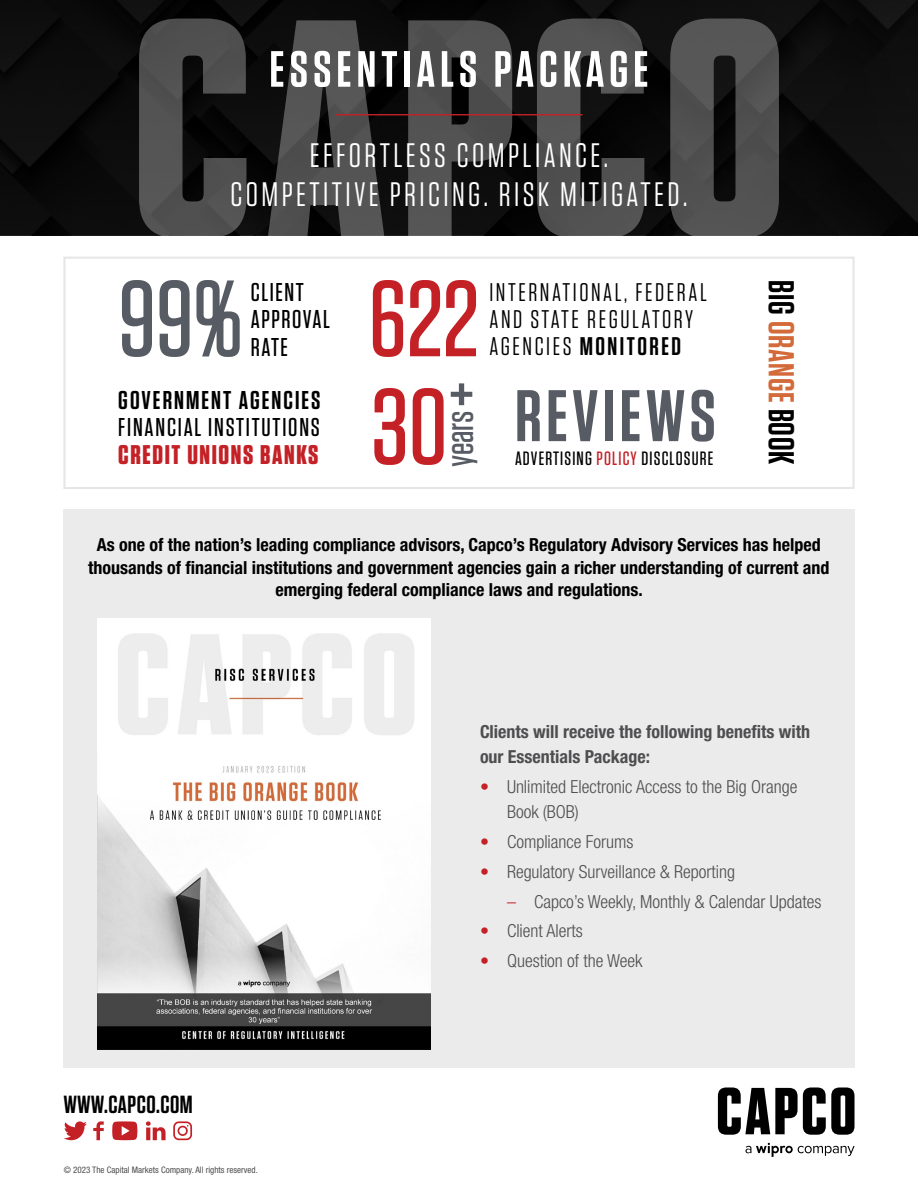
<style>
.page{position:relative;width:918px;height:1188px;background:#fff}
.page>*{position:absolute;margin:0;border:0;box-sizing:border-box;transform-origin:0 0}
.t1{font:500 108px "Tungsten";color:#c42127}
.t2{font:500 108px "Tungsten";color:#575b63}
.t3{font:600 72.9px "Tungsten";letter-spacing:.06em;color:#575b63}
.t4{font:600 50.85px "Tungsten";letter-spacing:.1em;color:#fff}
.t5{font:500 38.55px "Tungsten";letter-spacing:-.005em;color:#575b63}
.t6{font:600 36px "Tungsten";letter-spacing:.02em;color:#000}
.t7{font:33.9px/39.6px "Tungsten";letter-spacing:.1em;color:#fff;text-align:center}
.t8{font:700 27px "Tungsten";letter-spacing:.06em;color:#c42127}
.t9{font:500 25.65px/27.3px "Tungsten";letter-spacing:.07em;color:#000}
.t10{font:600 25.65px "Tungsten";letter-spacing:.08em;color:#000}
.t11{font:25.5px/27.3px "Tungsten";letter-spacing:.1em;color:#000}
.t12{font:600 24.75px "Tungsten";letter-spacing:.02em;color:#000}
.t13{font:500 19.2px "Tungsten";letter-spacing:.06em;color:#000}
.t14{font:700 condensed 18px/22.5px "Helvetica Neue LT Std";color:#000;text-align:center}
.t15{font:300 condensed 18px/25.5px "Helvetica Neue LT Std";color:#4e4e50}
.t16{font:700 condensed 18px/25.5px "Helvetica Neue LT Std";color:#4e4e50}
.t17{font:condensed 9px "Helvetica Neue LT Std";color:#4e4e50}
.s1{font-weight:600}
.s2{color:#c42127}
.s3{color:#d36a3a}
</style>
<div class="page">
<svg style="left:0;top:0;width:918px;height:236px;background:#252525"></svg>
<div style="left:63px;top:509px;width:792px;height:559px;background:#ebebeb"></div>
<img style="left:98px;top:618px;width:333px;height:431px">
<svg style="left:718px;top:1087px;width:137px;height:48px"></svg>
<svg style="left:745px;top:1143px;width:110px;height:14px"></svg>
<svg style="left:173px;top:1121px;width:19px;height:19px"></svg>
<svg style="left:145px;top:1121px;width:21px;height:19px"></svg>
<svg style="left:64px;top:1121px;width:23px;height:19px"></svg>
<svg style="left:112px;top:1121px;width:25px;height:19px"></svg>
<svg style="left:93px;top:1121px;width:11px;height:19px"></svg>
<hr style="left:336px;top:114px;width:246px;height:1px;background:#c42127">
<h3 class="t4" style="left:269px;top:42px;width:381px">ESSENTIALS PACKAGE</h3>
<h3 class="t7" style="left:231px;top:136px;width:458px">EFFORTLESS COMPLIANCE.<br>COMPETITIVE PRICING. RISK MITIGATED.</h3>
<h1 class="t2" style="left:118px;top:263px;width:126px">99%</h1>
<h3 class="t9" style="left:251px;top:279px;width:81px">CLIENT<br>APPROVAL<br>RATE</h3>
<h3 class="t10" style="left:118px;top:387px;width:204px">GOVERNMENT AGENCIES</h3>
<h3 class="t9" style="left:118px;top:414px;width:203px">FINANCIAL INSTITUTIONS</h3>
<h3 class="t8" style="left:118px;top:440px;width:202px">CREDIT UNIONS BANKS</h3>
<h1 class="t1" style="left:369px;top:263px;width:112px">622</h1>
<h3 class="t11" style="left:489px;top:279px;width:219px">INTERNATIONAL, FEDERAL<br>AND STATE REGULATORY<br>AGENCIES <span class="s1">MONITORED</span></h3>
<h1 class="t1" style="left:371px;top:371px;width:103px">30<sup>+</sup></h1>
<h2 class="t3" style="left:515px;top:377px;width:202px">REVIEWS</h2>
<p class="t13" style="left:515px;top:448px;width:200px">ADVERTISING <span class="s2">POLICY</span> DISCLOSURE</p>
<h3 class="t5" style="left:440px;top:467px;width:58px;rotate:-90deg">years</h3>
<h3 class="t6" style="left:800px;top:280px;width:185px;rotate:90deg">BIG<span class="s3">ORANGE</span>BOOK</h3>
<p class="t14" style="left:88px;top:534px;width:743px">As one of the nation’s leading compliance advisors, Capco’s Regulatory Advisory Services has helped thousands of financial institutions and government agencies gain a richer understanding of current and emerging federal compliance laws and regulations.</p>
<h3 class="t12" style="left:63px;top:1092px;width:131px">WWW.CAPCO.COM</h3>
<p class="t17" style="left:64px;top:1165px;width:196px">© 2023 The Capital Markets Company. All rights reserved.</p>
<p class="t16" style="left:480px;top:718px;width:332px">Clients will receive the following benefits with our Essentials Package:</p>
<p class="t15" style="left:507px;top:774px;width:292px;text-indent:-27px"><span class="s2">•</span> Unlimited Electronic Access to the Big Orange<br>Book (BOB)</p>
<p class="t15" style="left:480px;top:829px;width:155px"><span class="s2">•</span> Compliance Forums</p>
<p class="t15" style="left:480px;top:859px;width:257px"><span class="s2">•</span> Regulatory Surveillance &amp; Reporting</p>
<p class="t15" style="left:507px;top:888px;width:316px"><span class="s2">–</span> Capco’s Weekly, Monthly &amp; Calendar Updates</p>
<p class="t15" style="left:480px;top:918px;width:104px"><span class="s2">•</span> Client Alerts</p>
<p class="t15" style="left:480px;top:948px;width:164px"><span class="s2">•</span> Question of the Week</p>
</div>
